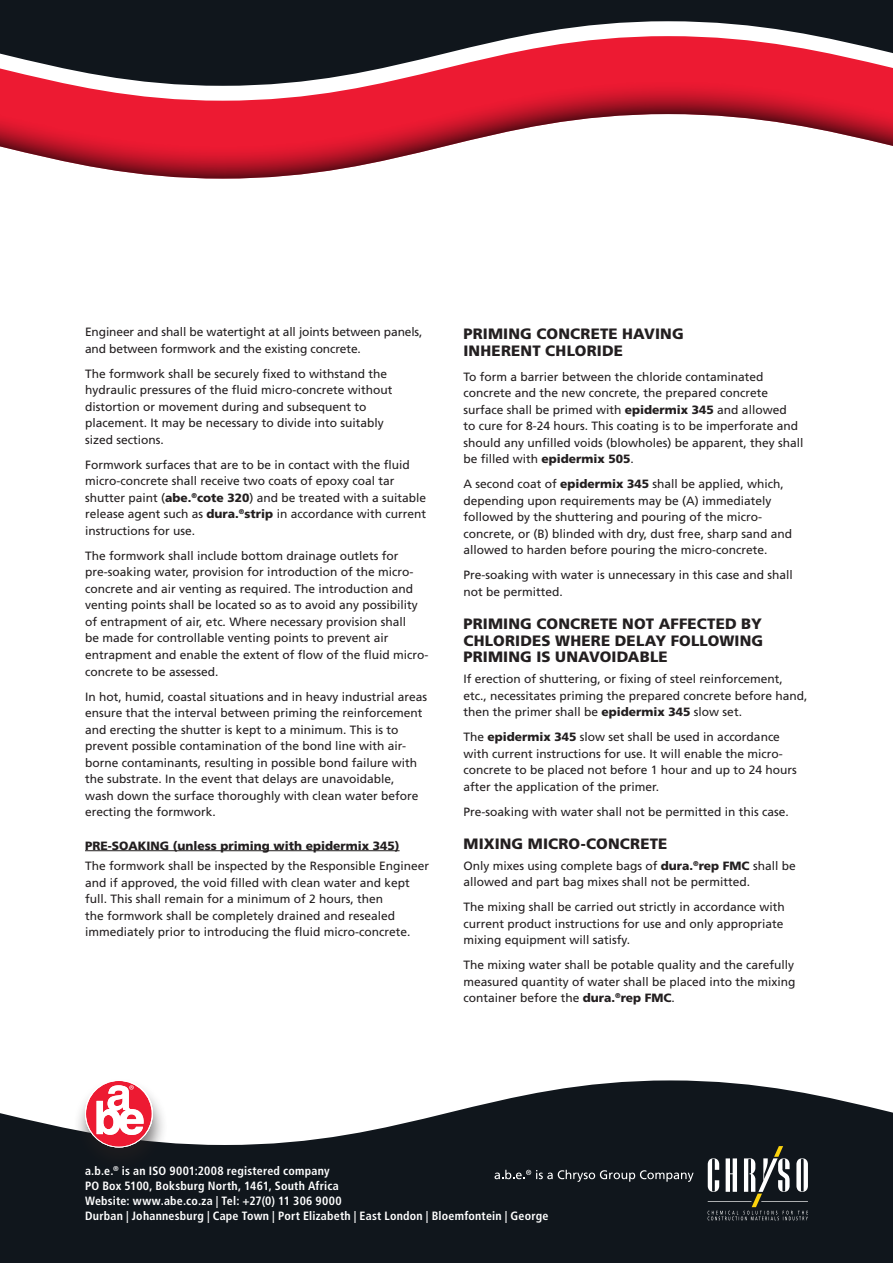
<style>
.page{position:relative;width:893px;height:1263px;background:#fff}
.page>*{position:absolute;margin:0;border:0;box-sizing:border-box;transform-origin:0 0}
.SUBHEAD{font:900 15px/16.5px "Frutiger LT";letter-spacing:.01em;color:#231f20}
.t1{font:12px/16.5px "Frutiger LT";color:#231f20}
.t2{font:700 condensed 12px/15px "Frutiger LT";letter-spacing:.015em;color:#fff}
.SUB-SUB_Head__Underl{font:900 12px "Frutiger LT";color:#231f20}
.s1{font-weight:900}
</style>
<div class="page">
<svg style="left:1px;top:1080px;width:892px;height:183px;fill:#10161c"></svg>
<svg style="left:708px;top:1146px;width:100px;height:74px"></svg>
<svg style="left:494px;top:1170px;width:200px;height:12px"></svg>
<div style="left:73px;top:1078px;width:96px;height:96px;background:#231f20;opacity:.6"></div>
<svg style="left:85px;top:1079px;width:68px;height:68px"></svg>
<svg style="left:1px;top:86px;width:892px;height:93px"></svg>
<svg style="left:1px;top:0;width:892px;height:86px;fill:#10161c"></svg>
<svg style="left:0;top:1113px;width:1px;height:150px"></svg>
<svg style="left:0;top:0;width:1px;height:147px"></svg>
<hr style="left:85px;top:850px;width:315px;height:1px;background:#231f20">
<p class="t1" style="left:85px;top:324px;width:339px">Engineer and shall be watertight at all joints between panels, and between formwork and the existing concrete.</p>
<p class="t1" style="left:85px;top:366px;width:309px">The formwork shall be securely fixed to withstand the hydraulic pressures of the fluid micro-concrete without distortion or movement during and subsequent to placement. It may be necessary to divide into suitably sized sections.</p>
<p class="t1" style="left:85px;top:457px;width:343px">Formwork surfaces that are to be in contact with the fluid micro-concrete shall receive two coats of epoxy coal tar shutter paint (<span class="s1">abe.</span><sup>®</sup><span class="s1">cote 320</span>) and be treated with a suitable release agent such as <span class="s1">dura.</span><sup>®</sup><span class="s1">strip</span> in accordance with current instructions for use.</p>
<p class="t1" style="left:85px;top:548px;width:345px">The formwork shall include bottom drainage outlets for pre-soaking water, provision for introduction of the micro&shy;concrete and air venting as required. The introduction and venting points shall be located so as to avoid any possibility of entrapment of air, etc. Where necessary provision shall<br>be made for controllable venting points to prevent air entrapment and enable the extent of flow of the fluid micro&shy;concrete to be assessed.</p>
<p class="t1" style="left:85px;top:688px;width:344px">In hot, humid, coastal situations and in heavy industrial areas ensure that the interval between priming the reinforcement and erecting the shutter is kept to a minimum. This is to prevent possible contamination of the bond line with air&shy;borne contaminants, resulting in possible bond failure with the substrate. In the event that delays are unavoidable,<br>wash down the surface thoroughly with clean water before erecting the formwork.</p>
<p class="SUB-SUB_Head__Underl" style="left:85px;top:838px;width:316px">PRE-SOAKING (unless priming with epidermix 345)</p>
<p class="t1" style="left:85px;top:858px;width:346px">The formwork shall be inspected by the Responsible Engineer and if approved, the void filled with clean water and kept full. This shall remain for a minimum of 2 hours, then<br>the formwork shall be completely drained and resealed immediately prior to introducing the fluid micro-concrete.</p>
<p class="SUBHEAD" style="left:463px;top:326px;width:222px">PRIMING CONCRETE HAVING<br>INHERENT CHLORIDE</p>
<p class="t1" style="left:463px;top:368px;width:342px">To form a barrier between the chloride contaminated concrete and the new concrete, the prepared concrete surface shall be primed with <span class="s1">epidermix 345</span> and allowed<br>to cure for 8-24 hours. This coating is to be imperforate and should any unfilled voids (blowholes) be apparent, they shall be filled with <span class="s1">epidermix 505</span>.</p>
<p class="t1" style="left:463px;top:476px;width:330px">A second coat of <span class="s1">epidermix 345</span> shall be applied, which, depending upon requirements may be (A) immediately followed by the shuttering and pouring of the micro&shy;concrete, or (B) blinded with dry, dust free, sharp sand and allowed to harden before pouring the micro-concrete.</p>
<p class="t1" style="left:463px;top:567px;width:331px">Pre-soaking with water is unnecessary in this case and shall not be permitted.</p>
<p class="SUBHEAD" style="left:463px;top:616px;width:301px;text-align:justify">PRIMING CONCRETE NOT AFFECTED BY CHLORIDES WHERE DELAY FOLLOWING PRIMING IS UNAVOIDABLE</p>
<p class="t1" style="left:463px;top:671px;width:346px">If erection of shuttering, or fixing of steel reinforcement, etc., necessitates priming the prepared concrete before hand, then the primer shall be <span class="s1">epidermix 345</span> slow set.</p>
<p class="t1" style="left:463px;top:729px;width:335px">The <span class="s1">epidermix 345</span> slow set shall be used in accordance with current instructions for use. It will enable the micro&shy;concrete to be placed not before 1 hour and up to 24 hours after the application of the primer.</p>
<p class="t1" style="left:463px;top:803px;width:327px">Pre-soaking with water shall not be permitted in this case.</p>
<p class="SUBHEAD" style="left:463px;top:836px;width:205px">MIXING MICRO-CONCRETE</p>
<p class="t1" style="left:463px;top:857px;width:334px">Only mixes using complete bags of <span class="s1">dura.</span><sup>®</sup><span class="s1">rep FMC</span> shall be allowed and part bag mixes shall not be permitted.</p>
<p class="t1" style="left:463px;top:899px;width:323px;text-align:justify">The mixing shall be carried out strictly in accordance with current product instructions for use and only appropriate mixing equipment will satisfy.</p>
<p class="t1" style="left:463px;top:957px;width:334px;text-align:justify">The mixing water shall be potable quality and the carefully measured quantity of water shall be placed into the mixing container before the <span class="s1">dura.</span><sup>®</sup><span class="s1">rep FMC</span>.</p>
<p class="t2" style="left:85px;top:1164px;width:465px">a.b.e.<sup>®</sup> is an ISO 9001:2008 registered company<br>PO Box 5100, Boksburg North, 1461, South Africa<br>Website: www.abe.co.za | Tel: +27(0) 11 306 9000<br>Durban | Johannesburg | Cape Town | Port Elizabeth | East London | Bloemfontein | George</p>
</div>
